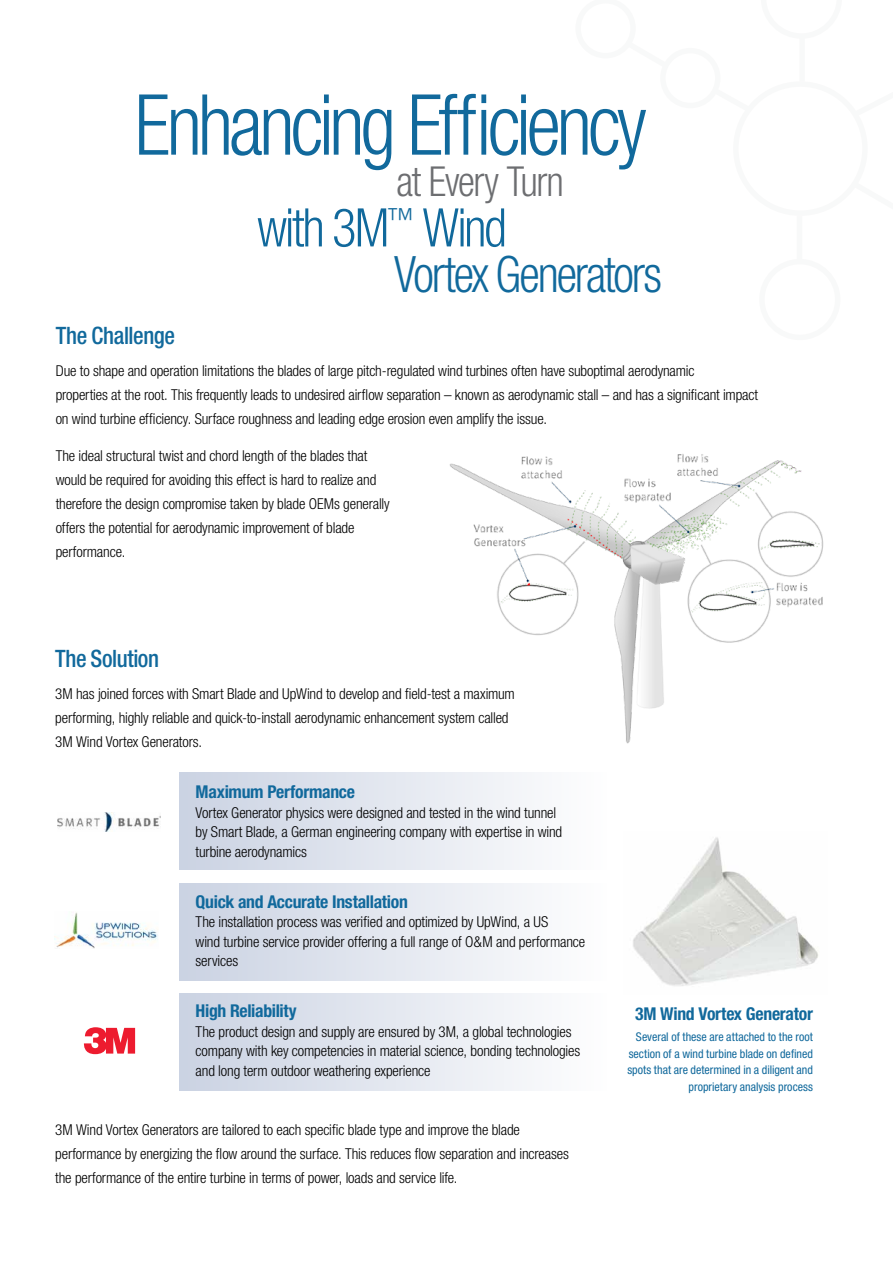
<style>
.page{position:relative;width:893px;height:1263px;background:#fff}
.page>*{position:absolute;margin:0;border:0;box-sizing:border-box;transform-origin:0 0}
.t1{font:300 condensed 84.3px "Helvetica Neue";letter-spacing:-.05em;color:#11699c;scale:.95 1}
.t2{font:300 condensed 53.25px "Helvetica Neue";letter-spacing:-.04em;color:#11699c;scale:.95 1}
.t3{font:300 condensed 50.25px "Helvetica Neue";letter-spacing:-.045em;color:#11699c;scale:.95 1}
.t4{font:300 condensed 41.4px "Helvetica Neue";letter-spacing:-.035em;color:#6d6e71;scale:.95 1}
.t5{font:500 condensed 24px "Helvetica Neue";letter-spacing:-.015em;color:#11699c;scale:.95 1}
.t6{font:700 condensed 17.7px "Helvetica Neue";letter-spacing:-.015em;color:#11699c}
.t7{font:300 condensed 15px/24px "Helvetica Neue";letter-spacing:-.01em;color:#000}
.t8{font:condensed 12px/16.5px "Helvetica Neue";color:#11699c;text-align:right}
</style>
<div class="page">
<div style="left:179px;top:772px;width:428px;height:98px;background:linear-gradient(to right,#cad2e2,#fefefe)"></div>
<div style="left:179px;top:883px;width:428px;height:97px;background:linear-gradient(to right,#cad2e2,#fefefe)"></div>
<div style="left:179px;top:993px;width:428px;height:98px;background:linear-gradient(to right,#cad2e2,#fefefe)"></div>
<div style="left:733px;top:81px;width:135px;height:135px;border:5px solid #d5d7d8;border-radius:50%"></div>
<svg style="left:739px;top:81px;width:123px;height:40px"></svg>
<svg style="left:848px;top:177px;width:13px;height:19px"></svg>
<div style="left:759px;top:259px;width:81px;height:81px;border:5px solid #d5d7d8;border-radius:50%"></div>
<div style="left:797px;top:216px;width:5px;height:46px;background:#f8f9f9"></div>
<img style="left:633px;top:837px;width:186px;height:149px">
<img style="left:57px;top:812px;width:103px;height:19px">
<img style="left:55px;top:912px;width:103px;height:37px">
<svg style="left:84px;top:1027px;width:51px;height:27px"></svg>
<img style="left:449px;top:454px;width:375px;height:290px">
<h1 class="t1" style="left:135px;top:76px;width:540px">Enhancing Efficiency</h1>
<h2 class="t2" style="left:257px;top:197px;width:264px">with 3M<sup>™</sup> Wind</h2>
<h3 class="t3" style="left:394px;top:245px;width:283px">Vortex Generators</h3>
<h3 class="t4" style="left:397px;top:158px;width:178px">at Every Turn</h3>
<h3 class="t5" style="left:56px;top:321px;width:127px">The Challenge</h3>
<p class="t7" style="left:56px;top:358px;width:704px">Due to shape and operation limitations the blades of large pitch-regulated wind turbines often have suboptimal aerodynamic<br>properties at the root. This frequently leads to undesired airflow separation – known as aerodynamic stall – and has a significant impact on wind turbine efficiency. Surface roughness and leading edge erosion even amplify the issue.</p>
<p class="t7" style="left:56px;top:444px;width:335px">The ideal structural twist and chord length of the blades that would be required for avoiding this effect is hard to realize and therefore the design compromise taken by blade OEMs generally offers the potential for aerodynamic improvement of blade performance.</p>
<h3 class="t5" style="left:55px;top:644px;width:111px">The Solution</h3>
<p class="t7" style="left:55px;top:681px;width:461px">3M has joined forces with Smart Blade and UpWind to develop and field-test a maximum performing, highly reliable and quick-to-install aerodynamic enhancement system called<br>3M Wind Vortex Generators.</p>
<p class="t6" style="left:196px;top:781px;width:161px">Maximum Performance</p>
<p class="t7" style="left:196px;top:802px;width:368px;line-height:19.5px">Vortex Generator physics were designed and tested in the wind tunnel by Smart Blade, a German engineering company with expertise in wind turbine aerodynamics</p>
<p class="t6" style="left:196px;top:890px;width:214px">Quick and Accurate Installation</p>
<p class="t7" style="left:196px;top:912px;width:391px;line-height:19.5px">The installation process was verified and optimized by UpWind, a US<br>wind turbine service provider offering a full range of O&amp;M and performance services</p>
<p class="t6" style="left:196px;top:1000px;width:103px">High Reliability</p>
<p class="t7" style="left:196px;top:1021px;width:386px;line-height:19.5px">The product design and supply are ensured by 3M, a global technologies company with key competencies in material science, bonding technologies and long term outdoor weathering experience</p>
<p class="t7" style="left:55px;top:1118px;width:515px">3M Wind Vortex Generators are tailored to each specific blade type and improve the blade performance by energizing the flow around the surface. This reduces flow separation and increases the performance of the entire turbine in terms of power, loads and service life.</p>
<p class="t6" style="left:635px;top:1003px;width:179px">3M Wind Vortex Generator</p>
<p class="t8" style="left:627px;top:1028px;width:187px">Several of these are attached to the root section of a wind turbine blade on defined spots that are determined in a diligent and proprietary analysis process</p>
</div>
